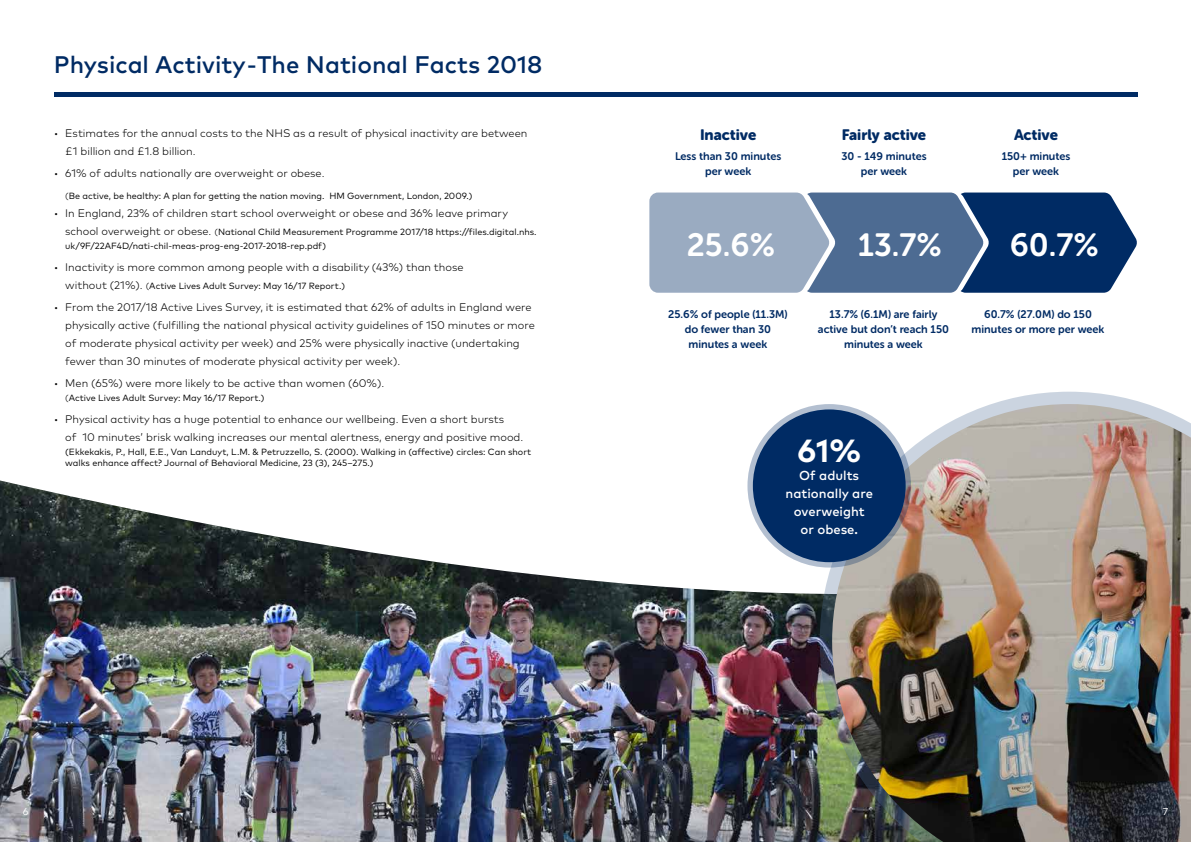
<style>
.page{position:relative;width:1191px;height:842px;background:#fff}
.page>*{position:absolute;margin:0;border:0;box-sizing:border-box;transform-origin:0 0}
.t1{font:32px "Museo Sans Rounded 700";color:#fff}
.t2{font:700 32px "Mark Pro";color:#fff}
.t3{font:500 24px "Mark Pro";color:#002b64}
.t4{font:15px "Museo Sans Rounded 900";color:#002b64}
.t5{font:500 13px/18px "Mark Pro";color:#fff;text-align:center}
.t6{font:300 11px/18px "Mark Pro";color:#000}
.t7{font:11px/15px "Museo Sans Rounded 700";color:#002b64;text-align:center}
.t8{font:10px "Mark Pro";color:#fff}
.t9{font:9px/14px "Mark Pro";color:#000}
.s1{font-weight:300}
.s2{font-weight:300;font-size:11px}
</style>
<div class="page">
<img style="left:0;top:480px;width:819px;height:362px">
<img style="left:819px;top:392px;width:327px;height:450px">
<img style="left:832px;top:404px;width:359px;height:438px">
<svg style="left:747px;top:404px;width:164px;height:164px;background:#a2abbb"></svg>
<div style="left:753px;top:409px;width:152px;height:153px;background:#002b64;border-radius:50%"></div>
<svg style="left:649px;top:193px;width:488px;height:100px;background:#59759a"></svg>
<div style="left:54px;top:92px;width:1083px;height:5px;background:#002b64"></div>
<h2 class="t3" style="left:54px;top:46px;width:490px">Physical Activity-The National Facts 2018</h2>
<p class="t6" style="left:65px;top:123px;width:464px;text-indent:-11px">• Estimates for the annual costs to the NHS as a result of physical inactivity are between £1 billion and £1.8 billion.</p>
<p class="t6" style="left:54px;top:163px;width:272px">• 61% of adults nationally are overweight or obese.</p>
<p class="t9" style="left:65px;top:188px;width:409px"><span class="s1">(</span>Be active, be healthy: A plan for getting the nation moving. HM Government, London, 2009.)</p>
<p class="t6" style="left:54px;top:203px;width:455px">• In England, 23% of children start school overweight or obese and 36% leave primary</p>
<p class="t9" style="left:65px;top:224px;width:473px"><span class="s2">school overweight or obese.</span> <span class="s1">(</span>National Child Measurement Programme 2017/18 https://files.digital.nhs. uk/9F/22AF4D/nati-chil-meas-prog-eng-2017-2018-rep.pdf)</p>
<p class="t6" style="left:54px;top:257px;width:411px">• Inactivity is more common among people with a disability (43%) than those</p>
<p class="t9" style="left:65px;top:278px;width:281px"><span class="s2">without (21%).</span> <span class="s1">(</span>Active Lives Adult Survey: May 16/17 Report.)</p>
<p class="t6" style="left:65px;top:297px;width:471px;text-indent:-11px">• From the 2017/18 Active Lives Survey, it is estimated that 62% of adults in England were physically active (fulfilling the national physical activity guidelines of 150 minutes or more of moderate physical activity per week) and 25% were physically inactive (undertaking fewer than 30 minutes of moderate physical activity per week).</p>
<p class="t6" style="left:54px;top:373px;width:332px">• Men (65%) were more likely to be active than women (60%).</p>
<p class="t9" style="left:65px;top:390px;width:201px"><span class="s1">(</span>Active Lives Adult Survey: May 16/17 Report.)</p>
<p class="t6" style="left:65px;top:409px;width:459px;text-indent:-11px">• Physical activity has a huge potential to enhance our wellbeing. Even a short bursts<br>of 10 minutes’ brisk walking increases our mental alertness, energy and positive mood.</p>
<p class="t9" style="left:65px;top:446px;width:467px;line-height:10.8px">(Ekkekakis, P., Hall, E.E., Van Landuyt, L.M. &amp; Petruzzello, S. (2000). Walking in (affective) circles: Can short walks enhance affect? Journal of Behavioral Medicine, 23 (3), 245–275.)</p>
<p class="t8" style="left:23px;top:804px;width:7px">6</p>
<h3 class="t4" style="left:700px;top:126px;width:58px">Inactive</h3>
<p class="t7" style="left:675px;top:149px;width:108px">Less than 30 minutes per week</p>
<h3 class="t4" style="left:842px;top:126px;width:86px">Fairly active</h3>
<p class="t7" style="left:841px;top:149px;width:87px">30 - 149 minutes per week</p>
<h3 class="t4" style="left:1014px;top:126px;width:45px">Active</h3>
<p class="t7" style="left:1001px;top:149px;width:70px">150+ minutes per week</p>
<h1 class="t1" style="left:687px;top:227px;width:90px">25.6%</h1>
<h1 class="t1" style="left:858px;top:227px;width:85px">13.7%</h1>
<h1 class="t1" style="left:1009px;top:227px;width:90px">60.7%</h1>
<p class="t7" style="left:668px;top:307px;width:121px">25.6% of people (11.3M) do fewer than 30 minutes a week</p>
<p class="t7" style="left:818px;top:307px;width:133px">13.7% (6.1M) are fairly active but don’t reach 150 minutes a week</p>
<p class="t7" style="left:971px;top:307px;width:134px">60.7% (27.0M) do 150 minutes or more per week</p>
<h1 class="t2" style="left:797px;top:427px;width:65px">61%</h1>
<p class="t5" style="left:785px;top:466px;width:89px">Of adults nationally are overweight or obese.</p>
<p class="t8" style="left:1162px;top:804px;width:7px">7</p>
</div>
